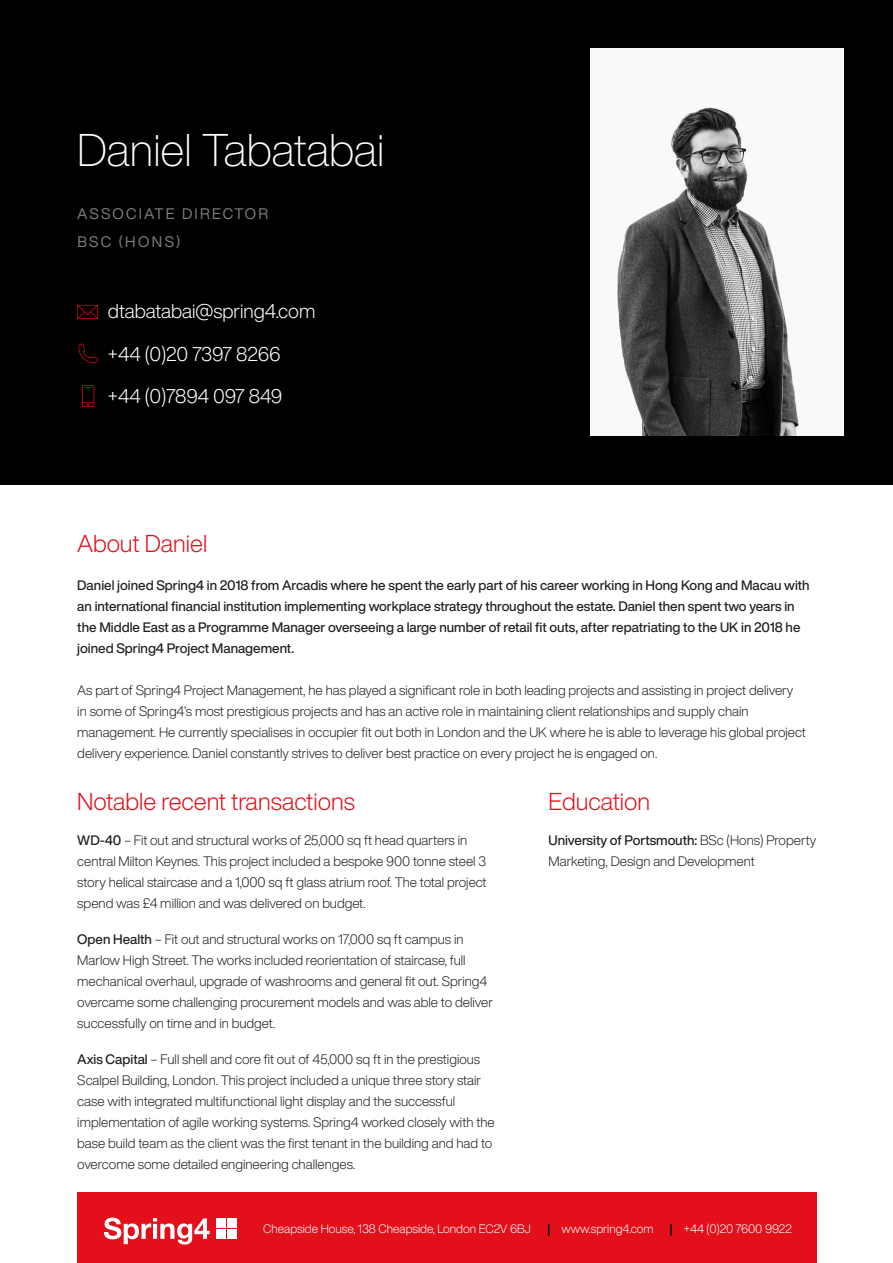
<style>
.page{position:relative;width:893px;height:1263px;background:#fff}
.page>*{position:absolute;margin:0;border:0;box-sizing:border-box;transform-origin:0 0}
.t1{font:300 expanded 45px "Helvetica Now Display";color:#fff}
.t2{font:300 24px "Helvetica Now Display";color:#e30f1a}
.t3{font:300 19.5px "Helvetica Now Display";letter-spacing:-.005em;color:#fff}
.t4{font:15px "Helvetica Now Display";letter-spacing:.15em;color:#7c7e81}
.t5{font:300 13.5px/21px "Helvetica Now Display";color:#231f20}
.t6{font:500 13.5px/21px "Helvetica Now Display";color:#231f20}
.t7{font:300 12px "Helvetica Now Display";color:#fff}
.s1{font-weight:500}
</style>
<div class="page">
<div style="left:77px;top:1193px;width:739px;height:70px;background:#e30f1a"></div>
<svg style="left:104px;top:1217px;width:106px;height:27px"></svg>
<div style="left:216px;top:1218px;width:10px;height:10px;background:#fff"></div>
<div style="left:227px;top:1218px;width:10px;height:10px;background:#fff"></div>
<div style="left:216px;top:1229px;width:10px;height:10px;background:#fff"></div>
<div style="left:227px;top:1229px;width:10px;height:10px;background:#fff"></div>
<svg style="left:548px;top:1224px;width:1px;height:12px"></svg>
<svg style="left:670px;top:1224px;width:2px;height:12px"></svg>
<div style="left:0;top:0;width:893px;height:485px;background:#000"></div>
<svg style="left:82px;top:385px;width:12px;height:22px"></svg>
<svg style="left:77px;top:305px;width:21px;height:14px"></svg>
<svg style="left:78px;top:344px;width:20px;height:19px"></svg>
<img style="left:590px;top:48px;width:253px;height:387px">
<p class="t1" style="left:77px;top:119px;width:309px">Daniel Tabatabai</p>
<p class="t4" style="left:77px;top:203px;width:192px">ASSOCIATE DIRECTOR</p>
<p class="t4" style="left:77px;top:231px;width:105px">BSC (HONS)</p>
<p class="t3" style="left:108px;top:298px;width:209px">dtabatabai@spring4.com</p>
<p class="t3" style="left:108px;top:341px;width:174px">+44 (0)20 7397 8266</p>
<p class="t3" style="left:108px;top:383px;width:176px">+44 (0)7894 097 849</p>
<p class="t2" style="left:77px;top:527px;width:131px">About Daniel</p>
<p class="t6" style="left:77px;top:574px;width:734px">Daniel joined Spring4 in 2018 from Arcadis where he spent the early part of his career working in Hong Kong and Macau with an international financial institution implementing workplace strategy throughout the estate. Daniel then spent two years in the Middle East as a Programme Manager overseeing a large number of retail fit outs, after repatriating to the UK in 2018 he joined Spring4 Project Management.</p>
<p class="t5" style="left:77px;top:679px;width:730px">As part of Spring4 Project Management, he has played a significant role in both leading projects and assisting in project delivery in some of Spring4’s most prestigious projects and has an active role in maintaining client relationships and supply chain management. He currently specialises in occupier fit out both in London and the UK where he is able to leverage his global project delivery experience. Daniel constantly strives to deliver best practice on every project he is engaged on.</p>
<p class="t2" style="left:77px;top:785px;width:279px">Notable recent transactions</p>
<p class="t5" style="left:77px;top:830px;width:411px"><span class="s1">WD-40</span> – Fit out and structural works of 25,000 sq ft head quarters in central Milton Keynes. This project included a bespoke 900 tonne steel 3 story helical staircase and a 1,000 sq ft glass atrium roof. The total project spend was £4 million and was delivered on budget.</p>
<p class="t5" style="left:77px;top:929px;width:417px"><span class="s1">Open Health</span> – Fit out and structural works on 17,000 sq ft campus in Marlow High Street. The works included reorientation of staircase, full mechanical overhaul, upgrade of washrooms and general fit out. Spring4 overcame some challenging procurement models and was able to deliver successfully on time and in budget.</p>
<p class="t5" style="left:77px;top:1049px;width:419px"><span class="s1">Axis Capital</span> – Full shell and core fit out of 45,000 sq ft in the prestigious Scalpel Building, London. This project included a unique three story stair case with integrated multifunctional light display and the successful implementation of agile working systems. Spring4 worked closely with the base build team as the client was the first tenant in the building and had to overcome some detailed engineering challenges.</p>
<p class="t2" style="left:549px;top:785px;width:103px">Education</p>
<p class="t5" style="left:549px;top:830px;width:269px"><span class="s1">University of Portsmouth:</span> BSc (Hons) Property<br>Marketing, Design and Development</p>
<p class="t7" style="left:263px;top:1221px;width:269px">Cheapside House, 138 Cheapside, London EC2V 6BJ</p>
<p class="t7" style="left:561px;top:1221px;width:94px">www.spring4.com</p>
<p class="t7" style="left:684px;top:1221px;width:110px">+44 (0)20 7600 9922</p>
</div>
